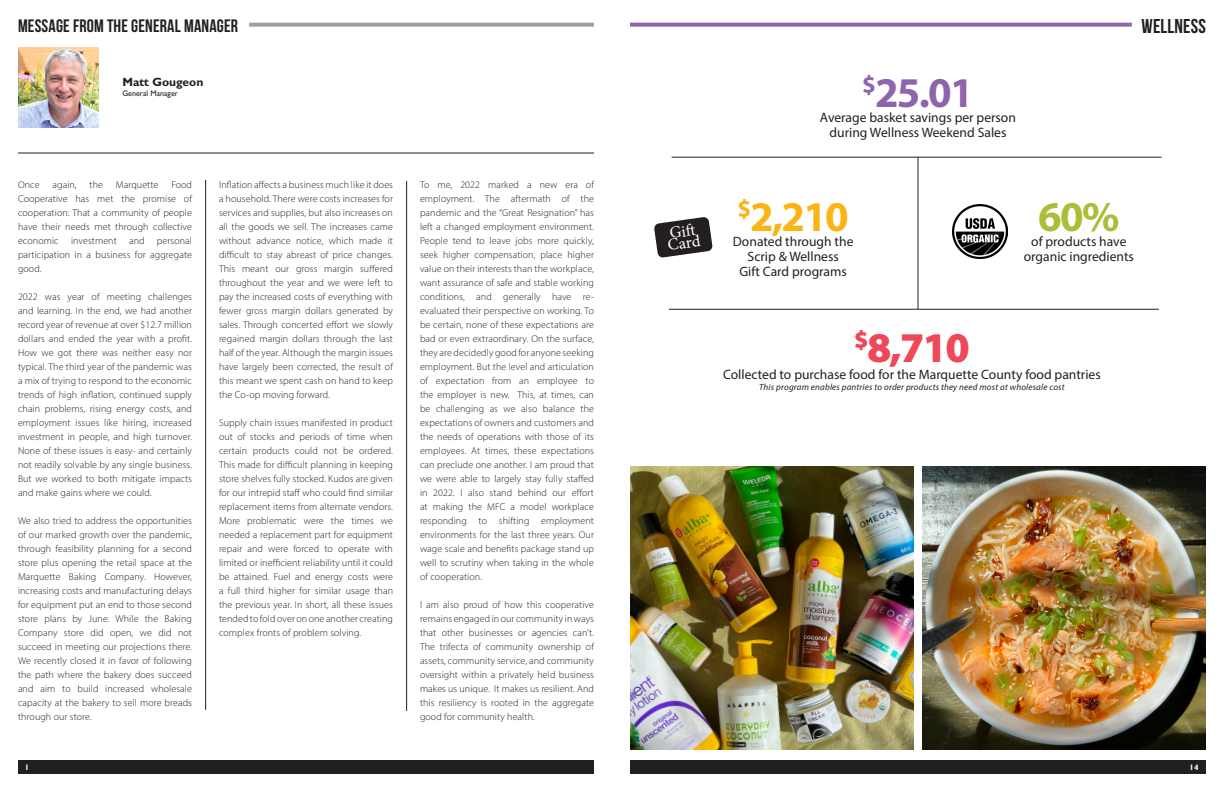
<style>
.page{position:relative;width:1224px;height:792px;background:#fff}
.page>*{position:absolute;margin:0;border:0;box-sizing:border-box;transform-origin:0 0}
.t1{font:700 42.5px "Myriad Pro";color:#8e64ab}
.t2{font:700 42.5px "Myriad Pro";color:#fbb316}
.t3{font:900 42.5px "Myriad Pro";color:#ef4858}
.t4{font:700 42.5px "Myriad Pro";color:#acbd37}
.t5{font:700 20px "Bebas Neue";letter-spacing:.01em;color:#231f20}
.t6{font:700 18px "Bebas Neue";letter-spacing:.01em;color:#231f20}
.t7{font:16.5px "Minion Pro";color:#fff}
.t8{font:13.6px "Myriad Pro";color:#231f20}
.t9{font:700 12px "Gill Sans";color:#231f20}
.t10{font:300 10px/14px "Myriad Pro";letter-spacing:.01em;color:#231f20;text-align:justify}
.t11{font:italic 9px "Myriad Pro";letter-spacing:.02em;color:#231f20}
.t12{font:8px "Gill Sans";color:#231f20}
.t13{font:700 8px "Gill Sans";color:#fff}
</style>
<div class="page">
<div style="left:18px;top:761px;width:576px;height:13px;background:#231f20"></div>
<img style="left:18px;top:47px;width:80px;height:80px">
<hr style="left:18px;top:153px;width:576px;height:1px;background:#231f20">
<hr style="left:406px;top:181px;width:1px;height:530px;background:#231f20">
<hr style="left:205px;top:180px;width:1px;height:530px;background:#231f20">
<svg style="left:249px;top:23px;width:345px;height:4px"></svg>
<div style="left:630px;top:761px;width:576px;height:13px;background:#231f20"></div>
<img style="left:630px;top:466px;width:284px;height:283px">
<img style="left:922px;top:466px;width:284px;height:283px">
<hr style="left:918px;top:157px;width:1px;height:152px;background:#231f20">
<img style="left:953px;top:205px;width:54px;height:54px">
<svg style="left:654px;top:217px;width:59px;height:41px"></svg>
<hr style="left:672px;top:157px;width:490px;height:1px;background:#231f20">
<hr style="left:669px;top:309px;width:490px;height:1px;background:#231f20">
<svg style="left:630px;top:23px;width:502px;height:4px;background:#9771b2"></svg>
<p class="t6" style="left:18px;top:15px;width:222px">MESSAGE FROM THE GENERAL MANAGER</p>
<p class="t5" style="left:1142px;top:15px;width:66px">WELLNESS</p>
<p class="t9" style="left:122px;top:75px;width:83px">Matt Gougeon</p>
<p class="t12" style="left:122px;top:89px;width:57px">General Manager</p>
<p class="t1" style="left:862px;top:65px;width:113px"><sup>$</sup>25.01</p>
<p class="t8" style="left:820px;top:110px;width:198px">Average basket savings per person</p>
<p class="t8" style="left:830px;top:125px;width:178px">during Wellness Weekend Sales</p>
<p class="t10" style="left:18px;top:177px;width:176px;text-indent:153px">Food Cooperative has met the promise of cooperation: That a community of people have their needs met through collective economic investment and personal participation in a business for aggregate good.</p>
<p class="t10" style="left:18px;top:289px;width:176px">2022 was year of meeting challenges and learning. In the end, we had another record year of revenue at over $12.7 million dollars and ended the year with a profit.<br>How we got there was neither easy nor typical. The third year of the pandemic was a mix of trying to respond to the economic trends of high inflation, continued supply chain problems, rising energy costs, and employment issues like hiring, increased investment in people, and high turnover.<br>None of these issues is easy- and certainly not readily solvable by any single business.<br>But we worked to both mitigate impacts and make gains where we could.</p>
<p class="t10" style="left:18px;top:513px;width:176px">We also tried to address the opportunities of our marked growth over the pandemic, through feasibility planning for a second store plus opening the retail space at the Marquette Baking Company. However, increasing costs and manufacturing delays for equipment put an end to those second store plans by June. While the Baking Company store did open, we did not succeed in meeting our projections there.<br>We recently closed it in favor of following the path where the bakery does succeed and aim to build increased wholesale capacity at the bakery to sell more breads through our store.</p>
<p class="t10" style="left:18px;top:177px;width:23px">Once</p>
<p class="t10" style="left:53px;top:177px;width:26px">again,</p>
<p class="t10" style="left:90px;top:177px;width:15px">the</p>
<p class="t10" style="left:116px;top:177px;width:44px">Marquette</p>
<p class="t10" style="left:219px;top:177px;width:176px">Inflation affects a business much like it does a household. There were costs increases for services and supplies, but also increases on all the goods we sell. The increases came without advance notice, which made it difficult to stay abreast of price changes.<br>This meant our gross margin suffered throughout the year and we were left to pay the increased costs of everything with fewer gross margin dollars generated by sales. Through concerted effort we slowly regained margin dollars through the last half of the year. Although the margin issues have largely been corrected, the result of this meant we spent cash on hand to keep the Co-op moving forward.</p>
<p class="t10" style="left:219px;top:415px;width:176px">Supply chain issues manifested in product out of stocks and periods of time when certain products could not be ordered.<br>This made for difficult planning in keeping store shelves fully stocked. Kudos are given for our intrepid staff who could find similar replacement items from alternate vendors.<br>More problematic were the times we needed a replacement part for equipment repair and were forced to operate with limited or inefficient reliability until it could be attained. Fuel and energy costs were a full third higher for similar usage than the previous year. In short, all these issues tended to fold over on one another creating complex fronts of problem solving.</p>
<p class="t10" style="left:420px;top:177px;width:176px">To me, 2022 marked a new era of employment. The aftermath of the pandemic and the “Great Resignation” has left a changed employment environment.<br>People tend to leave jobs more quickly, seek higher compensation, place higher value on their interests than the workplace, want assurance of safe and stable working conditions, and generally have re&shy;evaluated their perspective on working. To be certain, none of these expectations are bad or even extraordinary. On the surface, they are decidedly good for anyone seeking employment. But the level and articulation of expectation from an employee to the employer is new. This, at times, can be challenging as we also balance the expectations of owners and customers and the needs of operations with those of its employees. At times, these expectations can preclude one another. I am proud that we were able to largely stay fully staffed in 2022. I also stand behind our effort at making the MFC a model workplace responding to shifting employment environments for the last three years. Our wage scale and benefits package stand up well to scrutiny when taking in the whole of cooperation.</p>
<p class="t10" style="left:420px;top:597px;width:176px">I am also proud of how this cooperative remains engaged in our community in ways that other businesses or agencies can’t.<br>The trifecta of community ownership of assets, community service, and community oversight within a privately held business makes us unique. It makes us resilient. And this resiliency is rooted in the aggregate good for community health.</p>
<p class="t7" style="left:668px;top:222px;width:26px;rotate:-8deg">Gift</p>
<p class="t7" style="left:666px;top:234px;width:35px;rotate:-8deg">Card</p>
<p class="t2" style="left:738px;top:189px;width:113px"><sup>$</sup>2,210</p>
<p class="t8" style="left:733px;top:233px;width:122px">Donated through the</p>
<p class="t8" style="left:748px;top:248px;width:93px">Scrip &amp; Wellness</p>
<p class="t8" style="left:740px;top:263px;width:109px">Gift Card programs</p>
<p class="t4" style="left:1038px;top:189px;width:83px">60%</p>
<p class="t8" style="left:1024px;top:248px;width:112px">organic ingredients</p>
<p class="t8" style="left:1031px;top:233px;width:97px">of products have</p>
<p class="t3" style="left:854px;top:324px;width:117px"><sup>$</sup>8,710</p>
<p class="t8" style="left:723px;top:366px;width:379px">Collected to purchase food for the Marquette County food pantries</p>
<p class="t11" style="left:759px;top:381px;width:307px">This program enables pantries to order products they need most at wholesale cost</p>
<p class="t13" style="left:25px;top:762px;width:6px">1</p>
<p class="t13" style="left:1190px;top:762px;width:10px">14</p>
</div>
